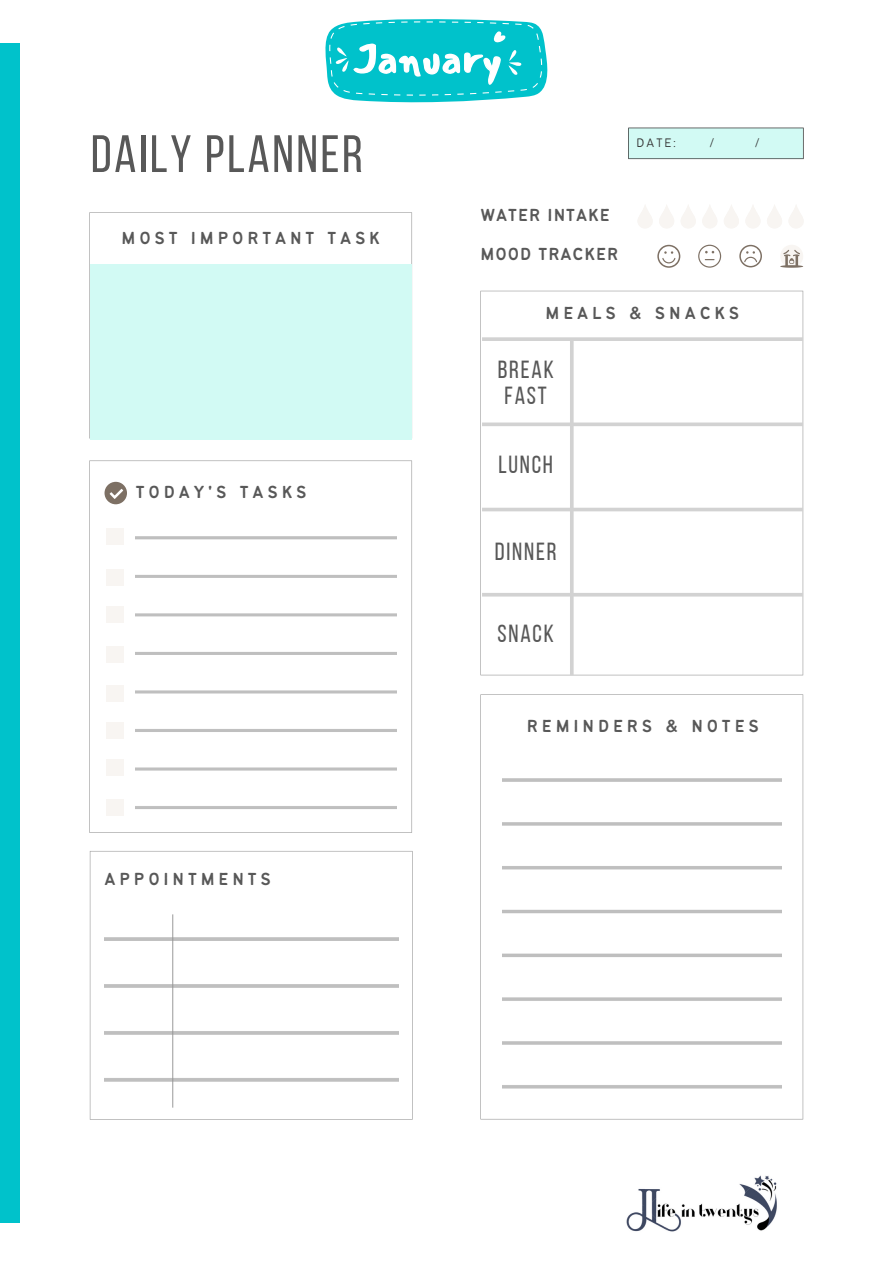
<style>
.page{position:relative;width:893px;height:1264px;background:#fff}
.page>*{position:absolute;margin:0;border:0;box-sizing:border-box;transform-origin:0 0}
.t1{font:52.5px "Bebas Neue";letter-spacing:.05em;color:#585858}
.t2{font:24.75px/25.7px "Bebas Neue";letter-spacing:.075em;color:#585858}
.t3{font:19.2px "Bantayog";letter-spacing:.2em;color:#585858}
.t4{font:19.2px/39.8px "Bantayog";letter-spacing:.05em;color:#585858}
.t5{font:300 13.5px "Bantayog";color:#333}
</style>
<div class="page">
<svg style="left:89px;top:460px;width:323px;height:372px"></svg>
<svg style="left:104px;top:482px;width:23px;height:22px"></svg>
<svg style="left:90px;top:851px;width:322px;height:268px"></svg>
<svg style="left:480px;top:694px;width:323px;height:425px"></svg>
<img style="left:104px;top:899px;width:294px;height:215px">
<svg style="left:172px;top:914px;width:1px;height:193px"></svg>
<div style="left:106px;top:528px;width:18px;height:17px;background:#f8f5f2"></div>
<div style="left:106px;top:568px;width:18px;height:17px;background:#f8f5f2"></div>
<div style="left:106px;top:605px;width:18px;height:17px;background:#f8f5f2"></div>
<div style="left:106px;top:646px;width:18px;height:17px;background:#f8f5f2"></div>
<div style="left:106px;top:685px;width:18px;height:17px;background:#f8f5f2"></div>
<div style="left:106px;top:721px;width:18px;height:17px;background:#f8f5f2"></div>
<div style="left:106px;top:758px;width:18px;height:17px;background:#f8f5f2"></div>
<div style="left:106px;top:799px;width:18px;height:17px;background:#f8f5f2"></div>
<img style="left:136px;top:536px;width:261px;height:297px">
<img style="left:502px;top:778px;width:279px;height:326px">
<svg style="left:789px;top:205px;width:14px;height:23px"></svg>
<svg style="left:724px;top:205px;width:14px;height:23px"></svg>
<svg style="left:745px;top:206px;width:15px;height:22px"></svg>
<svg style="left:767px;top:205px;width:15px;height:23px"></svg>
<svg style="left:702px;top:205px;width:15px;height:23px"></svg>
<svg style="left:638px;top:205px;width:14px;height:23px"></svg>
<svg style="left:659px;top:205px;width:15px;height:23px"></svg>
<svg style="left:681px;top:205px;width:14px;height:23px"></svg>
<svg style="left:89px;top:212px;width:323px;height:226px"></svg>
<div style="left:90px;top:264px;width:321px;height:175px;background:#d2faf4"></div>
<svg style="left:480px;top:291px;width:323px;height:384px"></svg>
<svg style="left:482px;top:337px;width:321px;height:338px"></svg>
<div style="left:628px;top:128px;width:175px;height:31px;background:#d2faf4"></div>
<hr style="left:628px;top:128px;width:1px;height:30px;background:#333">
<hr style="left:802px;top:128px;width:1px;height:30px;background:#333">
<hr style="left:629px;top:158px;width:173px;height:1px;background:#333">
<hr style="left:629px;top:128px;width:173px;height:1px;background:#333">
<div style="left:0;top:43px;width:19px;height:1179px;background:#00c2cb"></div>
<svg style="left:657px;top:245px;width:23px;height:23px"></svg>
<svg style="left:739px;top:245px;width:23px;height:22px"></svg>
<svg style="left:698px;top:245px;width:23px;height:23px"></svg>
<div style="left:780px;top:245px;width:23px;height:23px;background:#f8f5f2;border-radius:50%"></div>
<svg style="left:780px;top:250px;width:23px;height:18px"></svg>
<svg style="left:325px;top:19px;width:223px;height:84px"></svg>
<img style="left:626px;top:1175px;width:151px;height:57px">
<h1 class="t1" style="left:91px;top:133px;width:273px">DAILY PLANNER</h1>
<p class="t3" style="left:122px;top:231px;width:260px">MOST IMPORTANT TASK</p>
<p class="t3" style="left:136px;top:484px;width:172px">TODAY'S TASKS</p>
<p class="t3" style="left:104px;top:871px;width:168px">APPOINTMENTS</p>
<p class="t5" style="left:636px;top:137px;width:41px">DATE:</p>
<p class="t5" style="left:709px;top:137px;width:6px">/</p>
<p class="t5" style="left:754px;top:137px;width:6px">/</p>
<p class="t4" style="left:480px;top:196px;width:139px">WATER INTAKE<br>MOOD TRACKER</p>
<p class="t3" style="left:545px;top:305px;width:195px">MEALS &amp; SNACKS</p>
<p class="t2" style="left:497px;top:359px;width:58px">BREAK<br>FAST</p>
<p class="t2" style="left:498px;top:454px;width:56px">LUNCH</p>
<p class="t2" style="left:495px;top:541px;width:63px">DINNER</p>
<p class="t2" style="left:497px;top:623px;width:58px">SNACK</p>
<p class="t3" style="left:527px;top:718px;width:233px">REMINDERS &amp; NOTES</p>
</div>
